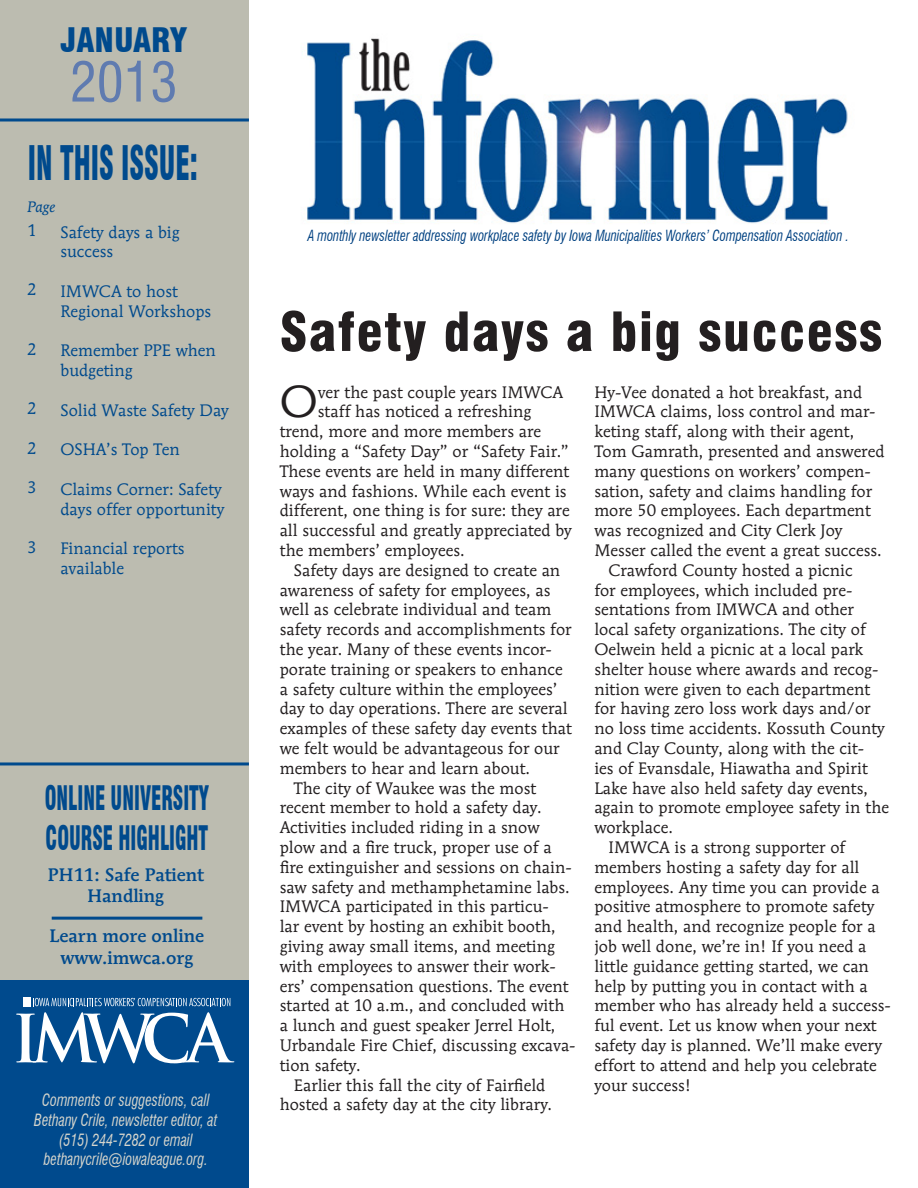
<style>
.page{position:relative;width:918px;height:1188px;background:#fff}
.page>*{position:absolute;margin:0;border:0;box-sizing:border-box;transform-origin:0 0}
.t1{font:condensed 54px "Swiss 721 BT";color:#5f7bb0}
.t2{font:900 condensed 52.5px "Swiss 721 BT";letter-spacing:.03em;color:#231f20}
.t3{font:900 condensed 46.5px "Swiss 721 BT";color:#004a8d;scale:.6 1}
.t4{font:44.7px "Mendoza Roman";color:#231f20}
.t5{font:900 condensed 33px/39.6px "Swiss 721 BT";color:#004a8d;scale:.6 1}
.t6{font:900 condensed 33px "Swiss 721 BT";color:#004a8d}
.t7{font:500 18px/21.6px "Mendoza Roman";color:#004a8d;text-align:center}
.t8{font:16.5px "Mendoza Roman";color:#231f20}
.t9{font:16.5px/19.8px "Mendoza Roman";color:#004a8d}
.t10{font:italic condensed 16.5px/19.8px "Swiss 721 BT";color:#d6d5cc;text-align:center;scale:.85 1}
.t11{font:italic condensed 15px "Swiss 721 BT";color:#014181;scale:.85 1}
.t12{font:italic 15px "Mendoza Roman";color:#004a8d}
</style>
<div class="page">
<div style="left:0;top:0;width:249px;height:1188px;background:#bcbcb0"></div>
<img style="left:307px;top:38px;width:541px;height:186px">
<svg style="left:0;top:118px;width:249px;height:4px"></svg>
<hr style="left:0;top:762px;width:249px;height:3px;background:#004a8d">
<hr style="left:52px;top:917px;width:150px;height:3px;background:#004a8d">
<div style="left:0;top:981px;width:248px;height:207px;background:#004a8d"></div>
<div style="left:23px;top:998px;width:7px;height:9px;background:#fff"></div>
<svg style="left:33px;top:998px;width:197px;height:8px"></svg>
<svg style="left:16px;top:1012px;width:218px;height:51px"></svg>
<h3 class="t6" style="left:60px;top:20px;width:128px">JANUARY</h3>
<h1 class="t1" style="left:70px;top:50px;width:109px">2013</h1>
<h3 class="t3" style="left:28px;top:135px;width:285px">IN THIS ISSUE:</h3>
<p class="t12" style="left:27px;top:197px;width:30px">Page</p>
<p class="t9" style="left:27px;top:220px;width:11px">1</p>
<p class="t9" style="left:60px;top:222px;width:121px">Safety days a big success</p>
<p class="t9" style="left:60px;top:281px;width:152px">IMWCA to host<br>Regional Workshops</p>
<p class="t9" style="left:60px;top:341px;width:157px">Remember PPE when budgeting</p>
<p class="t9" style="left:60px;top:400px;width:170px">Solid Waste Safety Day</p>
<p class="t9" style="left:60px;top:440px;width:121px">OSHA’s Top Ten</p>
<p class="t9" style="left:60px;top:479px;width:165px">Claims Corner: Safety days offer opportunity</p>
<p class="t9" style="left:60px;top:539px;width:126px">Financial reports available</p>
<p class="t9" style="left:27px;top:280px;width:11px">2</p>
<p class="t9" style="left:27px;top:339px;width:11px">2</p>
<p class="t9" style="left:27px;top:398px;width:11px">2</p>
<p class="t9" style="left:27px;top:438px;width:11px">2</p>
<p class="t9" style="left:27px;top:478px;width:11px">3</p>
<p class="t9" style="left:27px;top:537px;width:11px">3</p>
<h3 class="t5" style="left:45px;top:779px;width:275px">ONLINE UNIVERSITY<br>COURSE HIGHLIGHT</h3>
<p class="t7" style="left:48px;top:864px;width:158px">PH11: Safe Patient<br>Handling</p>
<p class="t7" style="left:50px;top:925px;width:156px">Learn more online www.imwca.org</p>
<p class="t10" style="left:34px;top:1090px;width:217px">Comments or suggestions, call<br>Bethany Crile, newsletter editor, at (515) 244-7282 or email bethanycrile@iowaleague.org.</p>
<p class="t11" style="left:308px;top:226px;width:638px">A monthly newsletter addressing workplace safety by Iowa Municipalities Workers’ Compensation Association .</p>
<h2 class="t2" style="left:280px;top:300px;width:604px">SAFETY DAYS A BIG SUCCESS</h2>
<h3 class="t4" style="left:280px;top:374px;width:40px">O</h3>
<p class="t8" style="left:318px;top:382px;width:247px">ver the past couple years IMWCA</p>
<p class="t8" style="left:594px;top:382px;width:269px">Hy-Vee donated a hot breakfast, and</p>
<p class="t8" style="left:594px;top:402px;width:283px">IMWCA claims, loss control and mar-</p>
<p class="t8" style="left:594px;top:421px;width:262px">keting staff, along with their agent,</p>
<p class="t8" style="left:594px;top:441px;width:292px">Tom Gamrath, presented and answered</p>
<p class="t8" style="left:594px;top:461px;width:278px">many questions on workers’ compen-</p>
<p class="t8" style="left:594px;top:481px;width:279px">sation, safety and claims handling for</p>
<p class="t8" style="left:594px;top:501px;width:278px">more 50 employees. Each department</p>
<p class="t8" style="left:594px;top:520px;width:250px">was recognized and City Clerk Joy</p>
<p class="t8" style="left:594px;top:540px;width:289px">Messer called the event a great success.</p>
<p class="t8" style="left:609px;top:560px;width:246px">Crawford County hosted a picnic</p>
<p class="t8" style="left:594px;top:580px;width:260px">for employees, which included pre-</p>
<p class="t8" style="left:594px;top:600px;width:261px">sentations from IMWCA and other</p>
<p class="t8" style="left:594px;top:619px;width:273px">local safety organizations. The city of</p>
<p class="t8" style="left:594px;top:639px;width:271px">Oelwein held a picnic at a local park</p>
<p class="t8" style="left:594px;top:659px;width:286px">shelter house where awards and recog-</p>
<p class="t8" style="left:594px;top:679px;width:277px">nition were given to each department</p>
<p class="t8" style="left:594px;top:699px;width:278px">for having zero loss work days and/or</p>
<p class="t8" style="left:594px;top:718px;width:292px">no loss time accidents. Kossuth County</p>
<p class="t8" style="left:594px;top:738px;width:272px">and Clay County, along with the cit-</p>
<p class="t8" style="left:594px;top:758px;width:275px">ies of Evansdale, Hiawatha and Spirit</p>
<p class="t8" style="left:594px;top:778px;width:275px">Lake have also held safety day events,</p>
<p class="t8" style="left:594px;top:798px;width:296px">again to promote employee safety in the</p>
<p class="t8" style="left:594px;top:817px;width:80px">workplace.</p>
<p class="t8" style="left:609px;top:837px;width:238px">IMWCA is a strong supporter of</p>
<p class="t8" style="left:594px;top:857px;width:267px">members hosting a safety day for all</p>
<p class="t8" style="left:594px;top:877px;width:287px">employees. Any time you can provide a</p>
<p class="t8" style="left:594px;top:897px;width:282px">positive atmosphere to promote safety</p>
<p class="t8" style="left:594px;top:916px;width:283px">and health, and recognize people for a</p>
<p class="t8" style="left:594px;top:936px;width:274px">job well done, we’re in! If you need a</p>
<p class="t8" style="left:594px;top:956px;width:276px">little guidance getting started, we can</p>
<p class="t8" style="left:594px;top:976px;width:275px">help by putting you in contact with a</p>
<p class="t8" style="left:594px;top:996px;width:298px">member who has already held a success-</p>
<p class="t8" style="left:594px;top:1015px;width:284px">ful event. Let us know when your next</p>
<p class="t8" style="left:594px;top:1035px;width:289px">safety day is planned. We’ll make every</p>
<p class="t8" style="left:594px;top:1055px;width:284px">effort to attend and help you celebrate</p>
<p class="t8" style="left:594px;top:1075px;width:98px">your success!</p>
<p class="t8" style="left:318px;top:402px;width:215px">staff has noticed a refreshing</p>
<p class="t8" style="left:280px;top:421px;width:263px">trend, more and more members are</p>
<p class="t8" style="left:280px;top:441px;width:291px">holding a “Safety Day” or “Safety Fair.”</p>
<p class="t8" style="left:280px;top:461px;width:291px">These events are held in many different</p>
<p class="t8" style="left:280px;top:481px;width:288px">ways and fashions. While each event is</p>
<p class="t8" style="left:280px;top:501px;width:291px">different, one thing is for sure: they are</p>
<p class="t8" style="left:280px;top:520px;width:294px">all successful and greatly appreciated by</p>
<p class="t8" style="left:280px;top:540px;width:186px">the members’ employees.</p>
<p class="t8" style="left:294px;top:560px;width:268px">Safety days are designed to create an</p>
<p class="t8" style="left:280px;top:580px;width:272px">awareness of safety for employees, as</p>
<p class="t8" style="left:280px;top:600px;width:273px">well as celebrate individual and team</p>
<p class="t8" style="left:280px;top:619px;width:293px">safety records and accomplishments for</p>
<p class="t8" style="left:280px;top:639px;width:274px">the year. Many of these events incor-</p>
<p class="t8" style="left:280px;top:659px;width:284px">porate training or speakers to enhance</p>
<p class="t8" style="left:280px;top:679px;width:280px">a safety culture within the employees’</p>
<p class="t8" style="left:280px;top:699px;width:290px">day to day operations. There are several</p>
<p class="t8" style="left:280px;top:718px;width:294px">examples of these safety day events that</p>
<p class="t8" style="left:280px;top:738px;width:281px">we felt would be advantageous for our</p>
<p class="t8" style="left:280px;top:758px;width:252px">members to hear and learn about.</p>
<p class="t8" style="left:294px;top:778px;width:244px">The city of Waukee was the most</p>
<p class="t8" style="left:280px;top:798px;width:263px">recent member to hold a safety day.</p>
<p class="t8" style="left:280px;top:817px;width:261px">Activities included riding in a snow</p>
<p class="t8" style="left:280px;top:837px;width:273px">plow and a fire truck, proper use of a</p>
<p class="t8" style="left:280px;top:857px;width:294px">fire extinguisher and sessions on chain-</p>
<p class="t8" style="left:280px;top:877px;width:292px">saw safety and methamphetamine labs.</p>
<p class="t8" style="left:280px;top:897px;width:271px">IMWCA participated in this particu-</p>
<p class="t8" style="left:280px;top:916px;width:278px">lar event by hosting an exhibit booth,</p>
<p class="t8" style="left:280px;top:936px;width:277px">giving away small items, and meeting</p>
<p class="t8" style="left:280px;top:956px;width:278px">with employees to answer their work-</p>
<p class="t8" style="left:280px;top:976px;width:291px">ers’ compensation questions. The event</p>
<p class="t8" style="left:280px;top:996px;width:286px">started at 10 a.m., and concluded with</p>
<p class="t8" style="left:280px;top:1015px;width:277px">a lunch and guest speaker Jerrel Holt,</p>
<p class="t8" style="left:280px;top:1035px;width:297px">Urbandale Fire Chief, discussing excava-</p>
<p class="t8" style="left:280px;top:1055px;width:82px">tion safety.</p>
<p class="t8" style="left:294px;top:1075px;width:253px">Earlier this fall the city of Fairfield</p>
<p class="t8" style="left:280px;top:1095px;width:274px">hosted a safety day at the city library.</p>
</div>
